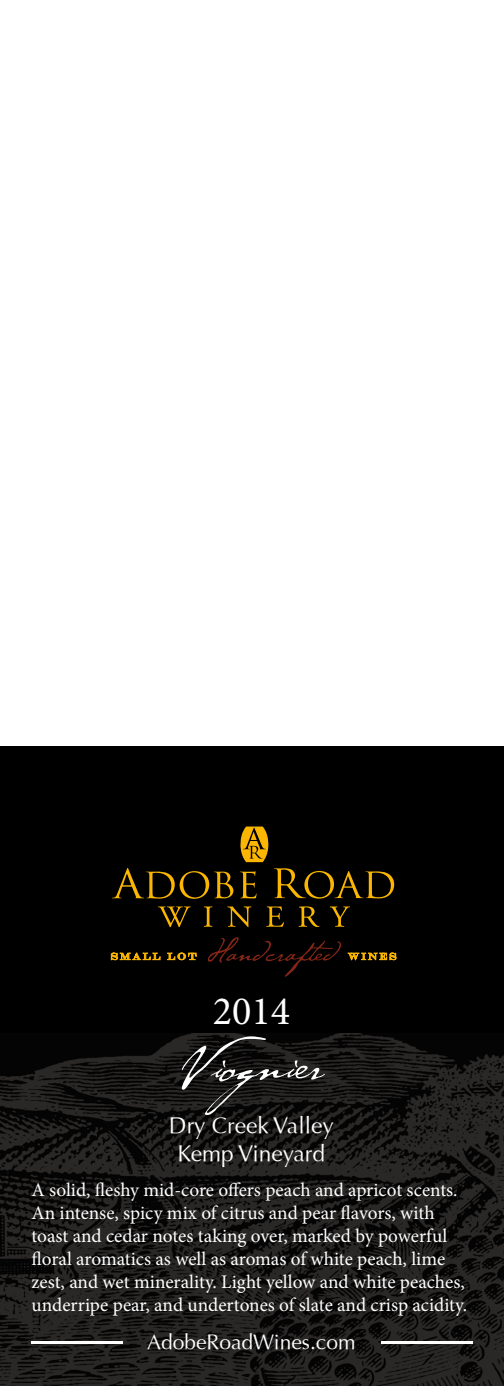
<style>
.page{position:relative;width:504px;height:1386px;background:#fff}
.page>*{position:absolute;margin:0;border:0;box-sizing:border-box;transform-origin:0 0}
.t1{font:54.25px "P22 Cezanne";color:#fff}
.t2{font:40.25px "Minion Pro";color:#fff}
.t3{font:22.75px/28px "Optima";color:#fff;text-align:center}
.t4{font:21px "Optima";color:#fff}
.t5{font:19.25px/23.1px "Minion Pro";letter-spacing:-.005em;color:#fff}
</style>
<div class="page">
<div style="left:0;top:747px;width:504px;height:639px;background:#000"></div>
<img style="left:0;top:1033px;width:504px;height:353px">
<svg style="left:111px;top:953px;width:49px;height:7px"></svg>
<svg style="left:168px;top:953px;width:28px;height:7px"></svg>
<svg style="left:348px;top:953px;width:48px;height:7px"></svg>
<svg style="left:208px;top:937px;width:133px;height:40px"></svg>
<svg style="left:112px;top:826px;width:283px;height:102px"></svg>
<hr style="left:31px;top:1342px;width:92px;height:2px;background:#fff">
<hr style="left:381px;top:1342px;width:91px;height:2px;background:#fff">
<h2 class="t2" style="left:213px;top:984px;width:79px">2014</h2>
<h1 class="t1" style="left:179px;top:1027px;width:146px">Viognier</h1>
<p class="t3" style="left:169px;top:1111px;width:166px">Dry Creek Valley<br>Kemp Vineyard</p>
<p class="t5" style="left:32px;top:1178px;width:437px">A solid, fleshy mid-core offers peach and apricot scents.<br>An intense, spicy mix of citrus and pear flavors, with toast and cedar notes taking over, marked by powerful floral aromatics as well as aromas of white peach, lime zest, and wet minerality. Light yellow and white peaches, underripe pear, and undertones of slate and crisp acidity.</p>
<p class="t4" style="left:147px;top:1329px;width:210px">AdobeRoadWines.com</p>
</div>
